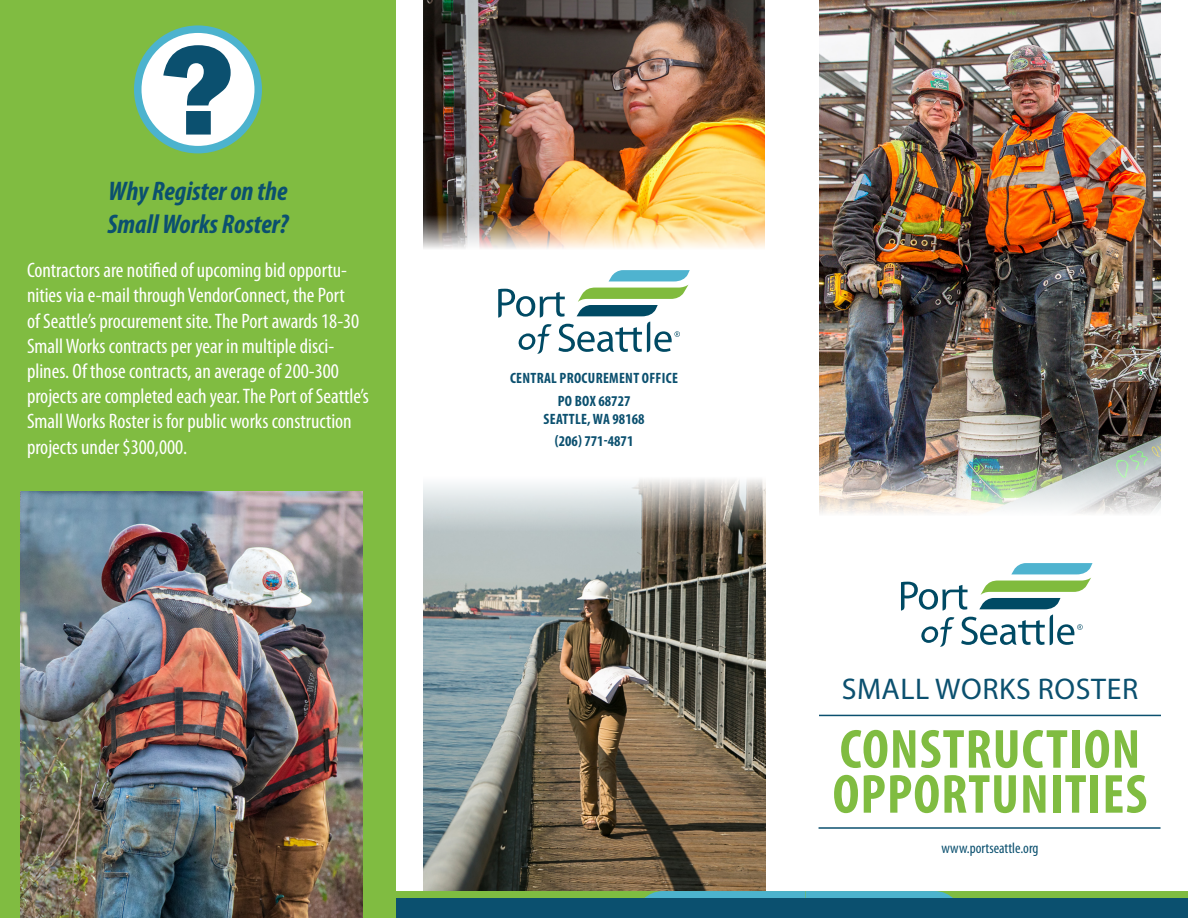
<style>
.page{position:relative;width:1188px;height:918px;background:#fff}
.page>*{position:absolute;margin:0;border:0;box-sizing:border-box;transform-origin:0 0}
.t1{font:800 132px "Franklin Gothic";color:#0b506f}
.t2{font:700 condensed 55.5px "Myriad Pro";letter-spacing:.02em;color:#80bc41}
.t3{font:30px "Myriad Pro";letter-spacing:.02em;color:#0b506f}
.t4{font:italic 700 condensed 27px "Myriad Pro";color:#0b506f}
.t5{font:condensed 21px/25.2px "Myriad Pro";color:#fff}
.t6{font:700 condensed 15px "Myriad Pro";letter-spacing:.02em;color:#0b506f}
.t7{font:700 condensed 15px "Myriad Pro";color:#0b506f}
.t8{font:condensed 15px "Myriad Pro";color:#0b506f}
</style>
<div class="page">
<div style="left:0;top:0;width:396px;height:918px;background:#80bc41"></div>
<img style="left:819px;top:0;width:342px;height:514px">
<div style="left:792px;top:891px;width:396px;height:25px;background:#7fbc41"></div>
<div style="left:792px;top:898px;width:396px;height:18px;background:#0b506f"></div>
<hr style="left:819px;top:715px;width:342px;height:1px;background:#0b506f">
<hr style="left:819px;top:827px;width:342px;height:2px;background:#0b506f">
<img style="left:423px;top:0;width:342px;height:249px">
<svg style="left:498px;top:270px;width:192px;height:84px"></svg>
<div style="left:396px;top:891px;width:410px;height:25px;background:#7fbc41"></div>
<div style="left:644px;top:891px;width:309px;height:7px;background:#4cb3ce"></div>
<div style="left:396px;top:898px;width:410px;height:18px;background:#0b506f"></div>
<svg style="left:901px;top:563px;width:192px;height:84px"></svg>
<div style="left:396px;top:911px;width:792px;height:7px;background:#0b506f"></div>
<div style="left:138px;top:29px;width:120px;height:121px;background:#fff;border-radius:50%"></div>
<div style="left:134px;top:25px;width:128px;height:128px;border:8px solid #4cb3ce;border-radius:50%"></div>
<img style="left:20px;top:491px;width:342px;height:427px">
<img style="left:423px;top:479px;width:342px;height:412px">
<p class="t1" style="left:162px;top:5px;width:74px">?</p>
<p class="t4" style="left:109px;top:175px;width:180px">Why Register on the</p>
<p class="t4" style="left:108px;top:207px;width:182px">Small Works Roster?</p>
<p class="t5" style="left:27px;top:257px;width:343px">Contractors are notified of upcoming bid opportu&shy;nities via e-mail through VendorConnect, the Port<br>of Seattle’s procurement site. The Port awards 18-30<br>Small Works contracts per year in multiple disci&shy;plines. Of those contracts, an average of 200-300 projects are completed each year. The Port of Seattle’s Small Works Roster is for public works construction projects under $300,000.</p>
<p class="t6" style="left:510px;top:369px;width:169px">CENTRAL PROCUREMENT OFFICE</p>
<p class="t7" style="left:558px;top:391px;width:74px">PO BOX 68727</p>
<p class="t6" style="left:544px;top:409px;width:102px">SEATTLE, WA 98168</p>
<p class="t7" style="left:555px;top:432px;width:80px">(206) 771-4871</p>
<p class="t3" style="left:842px;top:671px;width:298px">SMALL WORKS ROSTER</p>
<p class="t2" style="left:840px;top:715px;width:302px">CONSTRUCTION</p>
<p class="t2" style="left:833px;top:760px;width:316px">OPPORTUNITIES</p>
<p class="t8" style="left:941px;top:839px;width:99px">www.portseattle.org</p>
</div>
